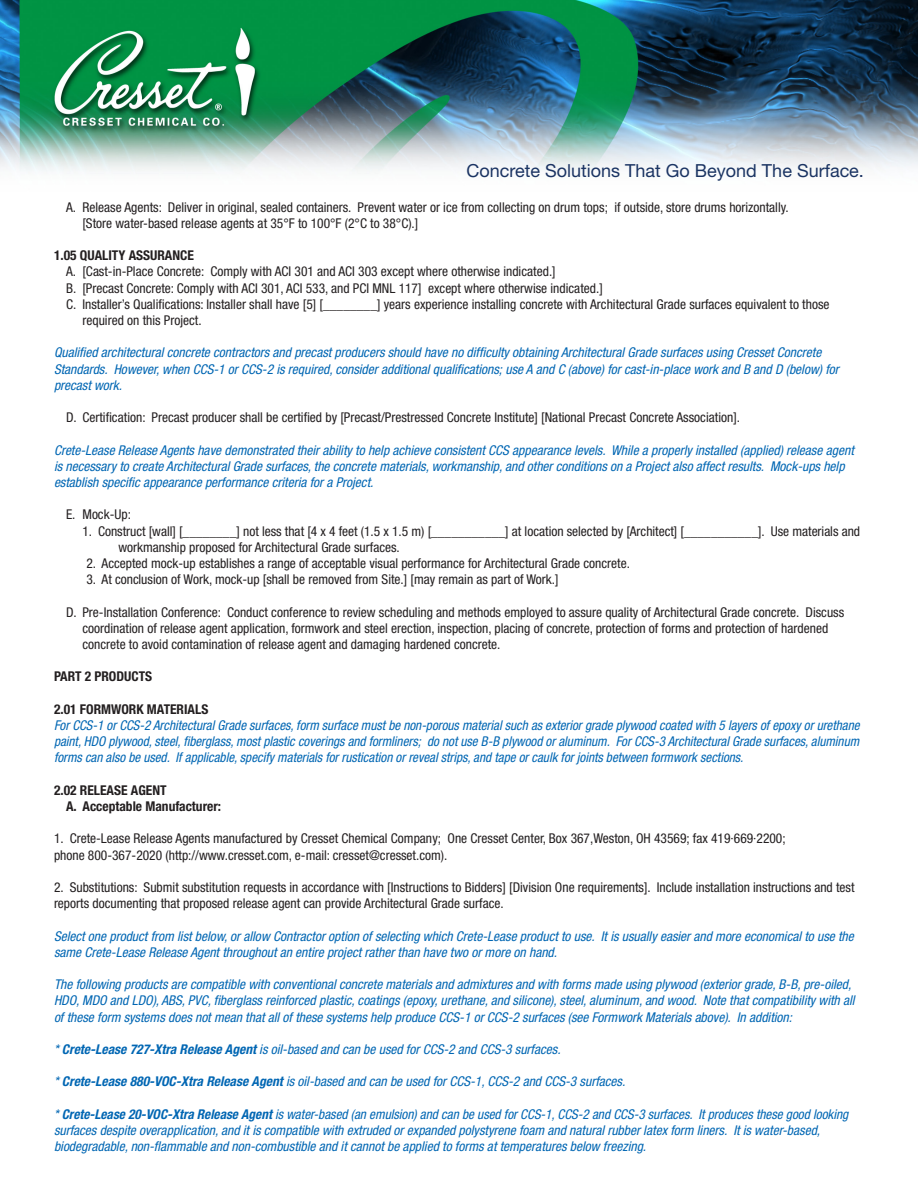
<style>
.page{position:relative;width:918px;height:1188px;background:#fff}
.page>*{position:absolute;margin:0;border:0;box-sizing:border-box;transform-origin:0 0}
.t1{font:18px "Helvetica Neue";color:#1b3463}
.t2{font:italic condensed 13.5px/16.2px "Helvetica Neue";color:#0166b3}
.t3{font:condensed 13.5px/16.2px "Helvetica Neue";color:#231f20}
.t4{font:700 condensed 13.5px "Helvetica Neue";color:#231f20}
.s1{font-weight:700}
</style>
<div class="page">
<img style="left:0;top:0;width:918px;height:172px">
<h1 class="t1" style="left:467px;top:160px;width:399px">Concrete Solutions That Go Beyond The Surface.</h1>
<p class="t3" style="left:82px;top:199px;width:708px;text-indent:-16px">A. Release Agents: Deliver in original, sealed containers. Prevent water or ice from collecting on drum tops; if outside, store drums horizontally. [Store water-based release agents at 35°F to 100°F (2°C to 38°C).]</p>
<p class="t4" style="left:54px;top:247px;width:141px">1.05 QUALITY ASSURANCE</p>
<p class="t3" style="left:66px;top:263px;width:491px">A. [Cast-in-Place Concrete: Comply with ACI 301 and ACI 303 except where otherwise indicated.]</p>
<p class="t3" style="left:66px;top:280px;width:538px">B. [Precast Concrete: Comply with ACI 301, ACI 533, and PCI MNL 117] except where otherwise indicated.]</p>
<p class="t3" style="left:82px;top:296px;width:749px;text-indent:-16px">C. Installer’s Qualifications: Installer shall have [5] [________] years experience installing concrete with Architectural Grade surfaces equivalent to those required on this Project.</p>
<p class="t2" style="left:54px;top:344px;width:786px">Qualified architectural concrete contractors and precast producers should have no difficulty obtaining Architectural Grade surfaces using Cresset Concrete<br>Standards. However, when CCS-1 or CCS-2 is required, consider additional qualifications; use A and C (above) for cast-in-place work and B and D (below) for precast work.</p>
<p class="t3" style="left:66px;top:409px;width:676px">D. Certification: Precast producer shall be certified by [Precast/Prestressed Concrete Institute] [National Precast Concrete Association].</p>
<p class="t2" style="left:54px;top:442px;width:801px">Crete-Lease Release Agents have demonstrated their ability to help achieve consistent CCS appearance levels. While a properly installed (applied) release agent is necessary to create Architectural Grade surfaces, the concrete materials, workmanship, and other conditions on a Project also affect results. Mock-ups help establish specific appearance performance criteria for a Project.</p>
<p class="t3" style="left:66px;top:506px;width:66px">E. Mock-Up:</p>
<p class="t3" style="left:119px;top:523px;width:743px;text-indent:-36px">1. Construct [wall] [________] not less that [4 x 4 feet (1.5 x 1.5 m) [___________] at location selected by [Architect] [___________]. Use materials and workmanship proposed for Architectural Grade surfaces.</p>
<p class="t3" style="left:86px;top:555px;width:545px">2. Accepted mock-up establishes a range of acceptable visual performance for Architectural Grade concrete.</p>
<p class="t3" style="left:86px;top:571px;width:474px">3. At conclusion of Work, mock-up [shall be removed from Site.] [may remain as part of Work.]</p>
<p class="t3" style="left:66px;top:604px;width:780px">D. Pre-Installation Conference: Conduct conference to review scheduling and methods employed to assure quality of Architectural Grade concrete. Discuss</p>
<p class="t3" style="left:82px;top:620px;width:747px">coordination of release agent application, formwork and steel erection, inspection, placing of concrete, protection of forms and protection of hardened concrete to avoid contamination of release agent and damaging hardened concrete.</p>
<p class="t4" style="left:54px;top:668px;width:100px">PART 2 PRODUCTS</p>
<p class="t4" style="left:54px;top:701px;width:156px">2.01 FORMWORK MATERIALS</p>
<p class="t2" style="left:54px;top:717px;width:807px;text-align:justify">For CCS-1 or CCS-2 Architectural Grade surfaces, form surface must be non-porous material such as exterior grade plywood coated with 5 layers of epoxy or urethane paint, HDO plywood, steel, fiberglass, most plastic coverings and formliners; do not use B-B plywood or aluminum. For CCS-3 Architectural Grade surfaces, aluminum forms can also be used. If applicable, specify materials for rustication or reveal strips, and tape or caulk for joints between formwork sections.</p>
<p class="t4" style="left:54px;top:782px;width:114px">2.02 RELEASE AGENT</p>
<p class="t4" style="left:66px;top:798px;width:157px">A. Acceptable Manufacturer:</p>
<p class="t3" style="left:54px;top:830px;width:733px">1. Crete-Lease Release Agents manufactured by Cresset Chemical Company; One Cresset Center, Box 367,Weston, OH 43569; fax 419·669·2200; phone 800-367-2020 (http://www.cresset.com, e-mail: cresset@cresset.com).</p>
<p class="t3" style="left:54px;top:879px;width:802px">2. Substitutions: Submit substitution requests in accordance with [Instructions to Bidders] [Division One requirements]. Include installation instructions and test reports documenting that proposed release agent can provide Architectural Grade surface.</p>
<p class="t2" style="left:54px;top:928px;width:801px">Select one product from list below, or allow Contractor option of selecting which Crete-Lease product to use. It is usually easier and more economical to use the same Crete-Lease Release Agent throughout an entire project rather than have two or more on hand.</p>
<p class="t2" style="left:54px;top:976px;width:802px">The following products are compatible with conventional concrete materials and admixtures and with forms made using plywood (exterior grade, B-B, pre-oiled,<br>HDO, MDO and LDO), ABS, PVC, fiberglass reinforced plastic, coatings (epoxy, urethane, and silicone), steel, aluminum, and wood. Note that compatibility with all of these form systems does not mean that all of these systems help produce CCS-1 or CCS-2 surfaces (see Formwork Materials above). In addition:</p>
<p class="t2" style="left:54px;top:1041px;width:508px">* <span class="s1">Crete-Lease 727-Xtra Release Agent</span> is oil-based and can be used for CCS-2 and CCS-3 surfaces.</p>
<p class="t2" style="left:54px;top:1073px;width:573px">* <span class="s1">Crete-Lease 880-VOC-Xtra Release Agent</span> is oil-based and can be used for CCS-1, CCS-2 and CCS-3 surfaces.</p>
<p class="t2" style="left:54px;top:1106px;width:796px">* <span class="s1">Crete-Lease 20-VOC-Xtra Release Agent</span> is water-based (an emulsion) and can be used for CCS-1, CCS-2 and CCS-3 surfaces. It produces these good looking surfaces despite overapplication, and it is compatible with extruded or expanded polystyrene foam and natural rubber latex form liners. It is water-based, biodegradable, non-flammable and non-combustible and it cannot be applied to forms at temperatures below freezing.</p>
</div>
